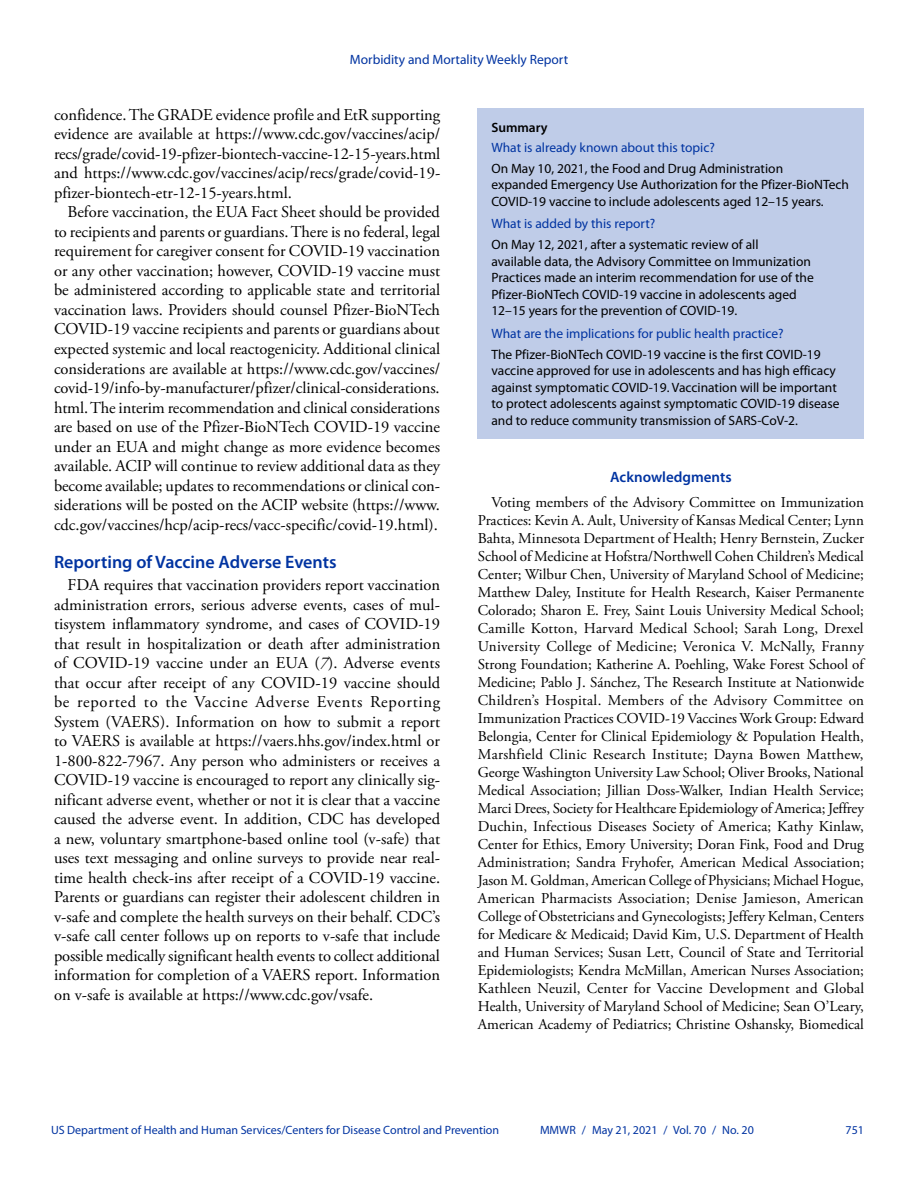
<style>
.page{position:relative;width:918px;height:1188px;background:#fff}
.page>*{position:absolute;margin:0;border:0;box-sizing:border-box;transform-origin:0 0}
.Heading_1{font:600 18px "Myriad Pro";color:#0033a1}
.Paragraph{font:16.5px/19.5px "Adobe Garamond Pro";color:#000;text-align:justify}
.Acknowledgment{font:15px/18px "Adobe Garamond Pro";color:#000;text-align:justify}
.Acknowledgment_Head{font:600 15px "Myriad Pro";color:#0033a1}
.Summary_Box_Text{font:13.5px/16.5px "Myriad Pro";color:#000}
.Summary_Box_Heading{font:13.5px "Myriad Pro";color:#0033a1}
.Summary_Box_Ttile{font:600 13.5px "Myriad Pro";color:#000}
.t1{font:12px "Myriad Pro";color:#0033a1}
.s1{font-style:italic}
</style>
<div class="page">
<div style="left:478px;top:108px;width:386px;height:330px;background:#bfcce8"></div>
<p class="Summary_Box_Heading" style="left:350px;top:51px;width:220px">Morbidity and Mortality Weekly Report</p>
<p class="Paragraph" style="left:54px;top:106px;width:388px">confidence. The GRADE evidence profile and EtR supporting evidence are available at https://www.cdc.gov/vaccines/acip/ recs/grade/covid-19-pfizer-biontech-vaccine-12-15-years.html and https://www.cdc.gov/vaccines/acip/recs/grade/covid-19- pfizer-biontech-etr-12-15-years.html.</p>
<p class="Paragraph" style="left:54px;top:203px;width:388px;text-indent:13px">Before vaccination, the EUA Fact Sheet should be provided to recipients and parents or guardians. There is no federal, legal requirement for caregiver consent for COVID-19 vaccination or any other vaccination; however, COVID-19 vaccine must be administered according to applicable state and territorial vaccination laws. Providers should counsel Pfizer-BioNTech COVID-19 vaccine recipients and parents or guardians about expected systemic and local reactogenicity. Additional clinical considerations are available at https://www.cdc.gov/vaccines/ covid-19/info-by-manufacturer/pfizer/clinical-considerations. html. The interim recommendation and clinical considerations are based on use of the Pfizer-BioNTech COVID-19 vaccine under an EUA and might change as more evidence becomes available. ACIP will continue to review additional data as they become available; updates to recommendations or clinical con&shy;siderations will be posted on the ACIP website (https://www. cdc.gov/vaccines/hcp/acip-recs/vacc-specific/covid-19.html).</p>
<h1 class="Heading_1" style="left:54px;top:551px;width:284px">Reporting of Vaccine Adverse Events</h1>
<p class="Paragraph" style="left:54px;top:576px;width:388px;text-indent:13px">FDA requires that vaccination providers report vaccination administration errors, serious adverse events, cases of mul&shy;tisystem inflammatory syndrome, and cases of COVID-19 that result in hospitalization or death after administration of COVID-19 vaccine under an EUA (<span class="s1">7</span>). Adverse events that occur after receipt of any COVID-19 vaccine should be reported to the Vaccine Adverse Events Reporting System (VAERS). Information on how to submit a report to VAERS is available at https://vaers.hhs.gov/index.html or 1-800-822-7967. Any person who administers or receives a COVID-19 vaccine is encouraged to report any clinically sig&shy;nificant adverse event, whether or not it is clear that a vaccine caused the adverse event. In addition, CDC has developed a new, voluntary smartphone-based online tool (v-safe) that uses text messaging and online surveys to provide near real&shy;time health check-ins after receipt of a COVID-19 vaccine.<br>Parents or guardians can register their adolescent children in v-safe and complete the health surveys on their behalf. CDC’s v-safe call center follows up on reports to v-safe that include possible medically significant health events to collect additional information for completion of a VAERS report. Information on v-safe is available at https://www.cdc.gov/vsafe.</p>
<h1 class="Summary_Box_Ttile" style="left:491px;top:119px;width:58px">Summary</h1>
<h1 class="Summary_Box_Heading" style="left:491px;top:139px;width:225px">What is already known about this topic?</h1>
<p class="Summary_Box_Text" style="left:491px;top:160px;width:359px">On May 10, 2021, the Food and Drug Administration<br>expanded Emergency Use Authorization for the Pfizer-BioNTech<br>COVID-19 vaccine to include adolescents aged 12–15 years.</p>
<h1 class="Summary_Box_Heading" style="left:491px;top:216px;width:165px">What is added by this report?</h1>
<p class="Summary_Box_Text" style="left:491px;top:236px;width:324px">On May 12, 2021, after a systematic review of all<br>available data, the Advisory Committee on Immunization Practices made an interim recommendation for use of the Pfizer-BioNTech COVID-19 vaccine in adolescents aged 12–15 years for the prevention of COVID-19.</p>
<h1 class="Summary_Box_Heading" style="left:491px;top:325px;width:294px">What are the implications for public health practice?</h1>
<p class="Summary_Box_Text" style="left:491px;top:346px;width:350px">The Pfizer-BioNTech COVID-19 vaccine is the first COVID-19 vaccine approved for use in adolescents and has high efficacy against symptomatic COVID-19. Vaccination will be important to protect adolescents against symptomatic COVID-19 disease and to reduce community transmission of SARS-CoV-2.</p>
<h1 class="Acknowledgment_Head" style="left:610px;top:468px;width:123px">Acknowledgments</h1>
<p class="Acknowledgment" style="left:478px;top:494px;width:388px;text-indent:14px">Voting members of the Advisory Committee on Immunization Practices: Kevin A. Ault, University of Kansas Medical Center; Lynn Bahta, Minnesota Department of Health; Henry Bernstein, Zucker School of Medicine at Hofstra/Northwell Cohen Children’s Medical Center; Wilbur Chen, University of Maryland School of Medicine; Matthew Daley, Institute for Health Research, Kaiser Permanente Colorado; Sharon E. Frey, Saint Louis University Medical School; Camille Kotton, Harvard Medical School; Sarah Long, Drexel University College of Medicine; Veronica V. McNally, Franny Strong Foundation; Katherine A. Poehling, Wake Forest School of Medicine; Pablo J. Sánchez, The Research Institute at Nationwide Children’s Hospital. Members of the Advisory Committee on Immunization Practices COVID-19 Vaccines Work Group: Edward Belongia, Center for Clinical Epidemiology &amp; Population Health, Marshfield Clinic Research Institute; Dayna Bowen Matthew, George Washington University Law School; Oliver Brooks, National Medical Association; Jillian Doss-Walker, Indian Health Service; Marci Drees, Society for Healthcare Epidemiology of America; Jeffrey Duchin, Infectious Diseases Society of America; Kathy Kinlaw, Center for Ethics, Emory University; Doran Fink, Food and Drug Administration; Sandra Fryhofer, American Medical Association; Jason M. Goldman, American College of Physicians; Michael Hogue, American Pharmacists Association; Denise Jamieson, American College of Obstetricians and Gynecologists; Jeffery Kelman, Centers for Medicare &amp; Medicaid; David Kim, U.S. Department of Health and Human Services; Susan Lett, Council of State and Territorial Epidemiologists; Kendra McMillan, American Nurses Association; Kathleen Neuzil, Center for Vaccine Development and Global Health, University of Maryland School of Medicine; Sean O’Leary, American Academy of Pediatrics; Christine Oshansky, Biomedical</p>
<p class="t1" style="left:51px;top:1123px;width:450px">US Department of Health and Human Services/Centers for Disease Control and Prevention</p>
<p class="t1" style="left:540px;top:1123px;width:215px">MMWR / May 21, 2021 / Vol. 70 / No. 20</p>
<p class="t1" style="left:846px;top:1123px;width:20px">751</p>
</div>
